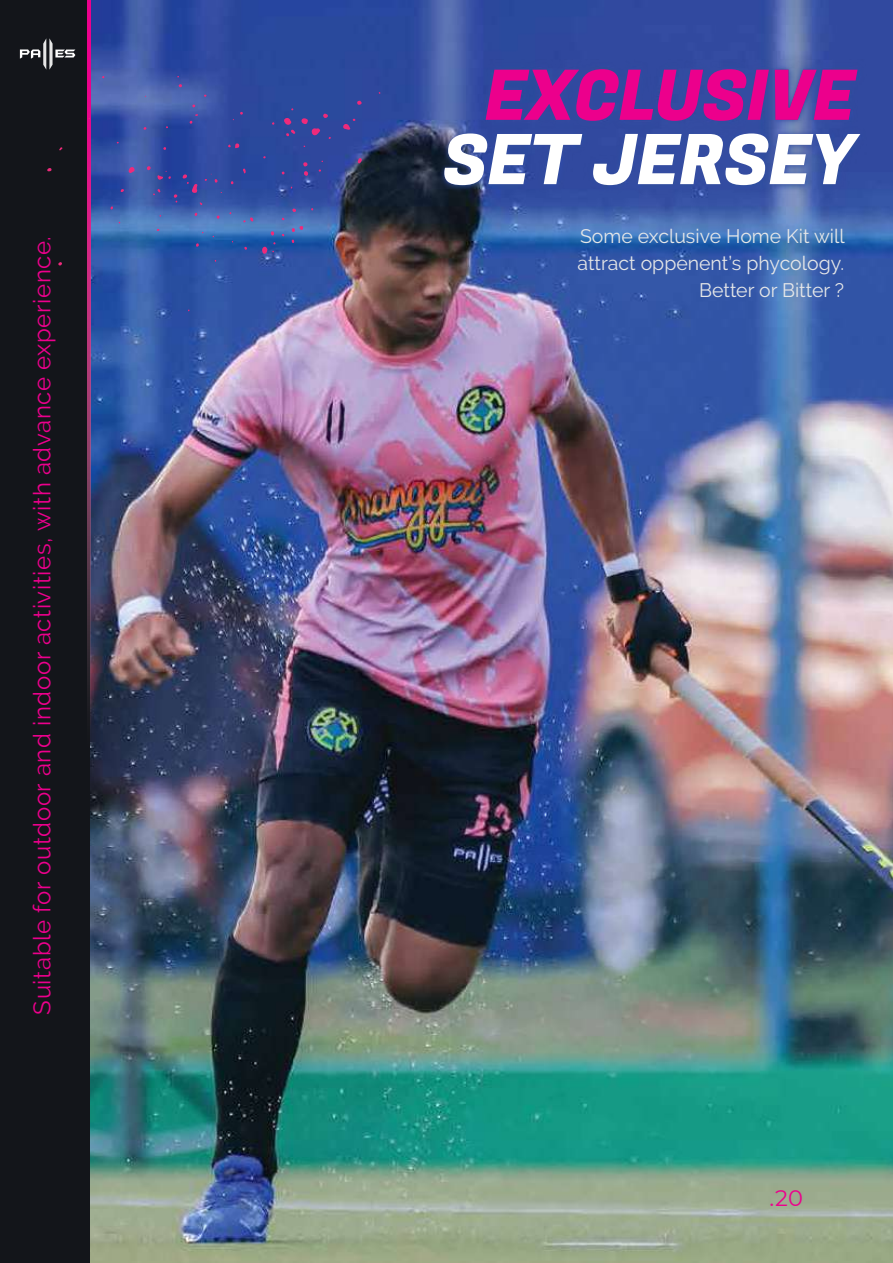
<style>
.page{position:relative;width:893px;height:1263px;background:#fff}
.page>*{position:absolute;margin:0;border:0;box-sizing:border-box;transform-origin:0 0}
.t1{font:69.6px "Fugaz One";letter-spacing:-.01em;color:#ec008c}
.t2{font:69.6px "Fugaz One";letter-spacing:-.01em;color:#fff}
.t3{font:24px "Raleway";letter-spacing:.025em;color:#ec008c}
.t4{font:22.5px "Montserrat";color:#ec008c}
.t5{font:19.5px/27px "Raleway";color:#e6e7e8;text-align:right}
</style>
<div class="page">
<img style="left:90px;top:0;width:803px;height:1263px">
<div style="left:0;top:0;width:90px;height:1263px;background:#13151a"></div>
<svg style="left:88px;top:0;width:2px;height:706px"></svg>
<svg style="left:357px;top:101px;width:5px;height:4px"></svg>
<svg style="left:129px;top:166px;width:6px;height:7px"></svg>
<svg style="left:358px;top:158px;width:4px;height:6px"></svg>
<svg style="left:303px;top:162px;width:6px;height:14px"></svg>
<svg style="left:47px;top:168px;width:5px;height:3px"></svg>
<svg style="left:292px;top:208px;width:4px;height:4px"></svg>
<svg style="left:147px;top:166px;width:4px;height:4px"></svg>
<svg style="left:271px;top:231px;width:3px;height:5px"></svg>
<svg style="left:58px;top:262px;width:4px;height:4px"></svg>
<svg style="left:292px;top:226px;width:11px;height:6px"></svg>
<svg style="left:243px;top:168px;width:3px;height:5px"></svg>
<svg style="left:282px;top:171px;width:3px;height:4px"></svg>
<svg style="left:120px;top:189px;width:4px;height:3px"></svg>
<svg style="left:196px;top:243px;width:3px;height:4px"></svg>
<svg style="left:284px;top:117px;width:11px;height:19px"></svg>
<svg style="left:217px;top:215px;width:3px;height:4px"></svg>
<svg style="left:143px;top:127px;width:4px;height:3px"></svg>
<svg style="left:228px;top:143px;width:11px;height:5px"></svg>
<svg style="left:343px;top:119px;width:13px;height:11px"></svg>
<svg style="left:301px;top:114px;width:30px;height:25px"></svg>
<svg style="left:243px;top:217px;width:10px;height:5px"></svg>
<svg style="left:190px;top:114px;width:8px;height:10px"></svg>
<svg style="left:174px;top:194px;width:3px;height:8px"></svg>
<svg style="left:153px;top:189px;width:8px;height:6px"></svg>
<svg style="left:183px;top:174px;width:15px;height:19px"></svg>
<svg style="left:262px;top:242px;width:14px;height:12px"></svg>
<svg style="left:157px;top:171px;width:14px;height:9px"></svg>
<svg style="left:205px;top:174px;width:13px;height:9px"></svg>
<img style="left:435px;top:60px;width:435px;height:134px">
<div style="left:486px;top:69px;width:283px;height:52px;background:#314ba0"></div>
<svg style="left:775px;top:70px;width:82px;height:50px"></svg>
<svg style="left:444px;top:134px;width:138px;height:51px"></svg>
<svg style="left:593px;top:134px;width:267px;height:51px"></svg>
<svg style="left:20px;top:38px;width:55px;height:32px"></svg>
<p class="t3" style="left:28px;top:1014px;width:780px;rotate:-90deg">Suitable for outdoor and indoor activities, with advance experience.</p>
<h1 class="t1" style="left:484px;top:47px;width:373px">EXCLUSIVE</h1>
<h1 class="t2" style="left:443px;top:111px;width:414px">SET JERSEY</h1>
<p class="t5" style="left:578px;top:223px;width:269px">Some exclusive Home Kit will attract oppenent’s phycology.<br>Better or Bitter ?</p>
<p class="t4" style="left:769px;top:1182px;width:35px">.20</p>
</div>
